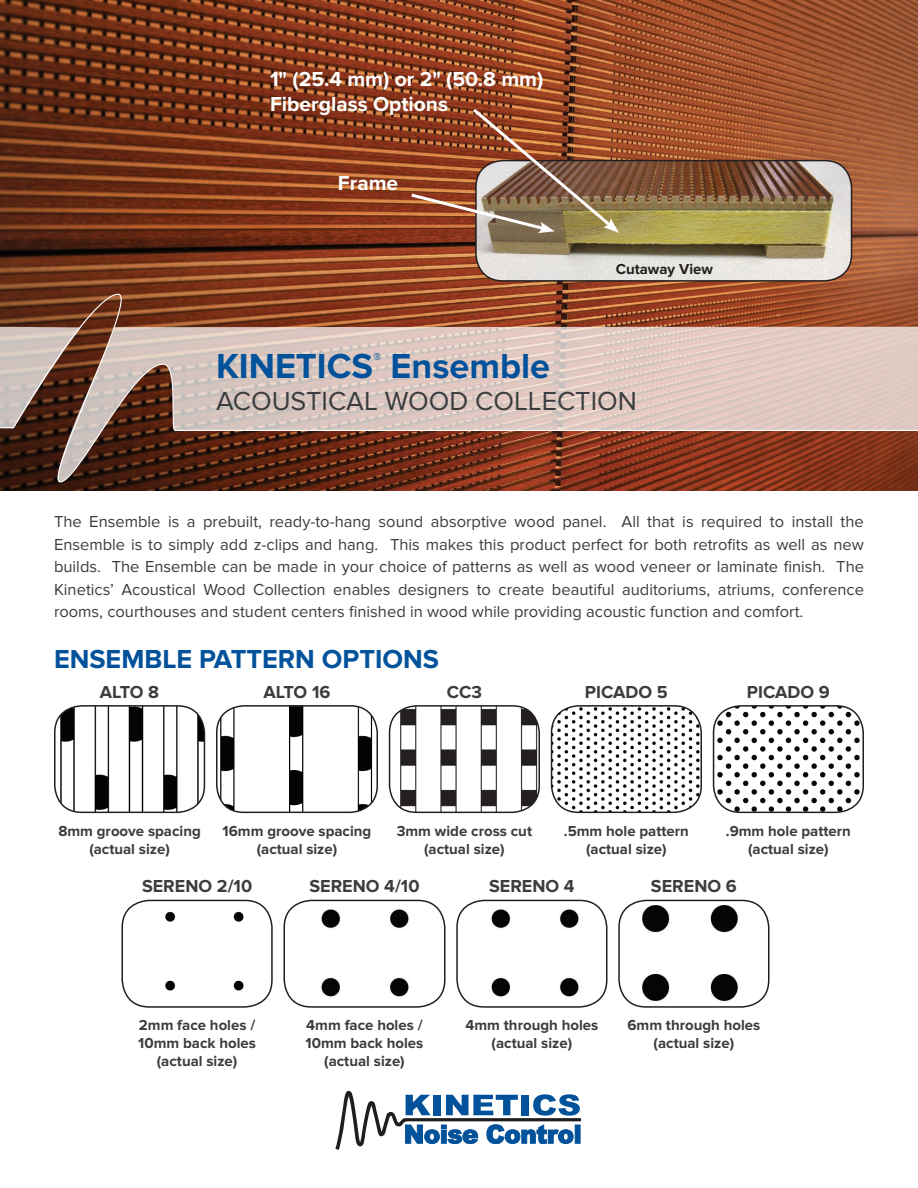
<style>
.page{position:relative;width:918px;height:1188px;background:#fff}
.page>*{position:absolute;margin:0;border:0;box-sizing:border-box;transform-origin:0 0}
.t1{font:700 36px "Proxima Nova";color:#01529a}
.t2{font:27px "Proxima Nova";color:#3b3c3e}
.t3{font:700 27px "Proxima Nova";color:#01529a}
.t4{font:700 21px/25.2px "Proxima Nova";color:#fff}
.t5{font:700 18px "Proxima Nova";color:#3b3c3e}
.t6{font:16.5px/22.5px "Proxima Nova";color:#3b3c3e;text-align:justify}
.t7{font:700 15px "Proxima Nova";color:#3b3c3e}
.t8{font:700 15px "Proxima Nova";color:#231f20}
</style>
<div class="page">
<img style="left:55px;top:706px;width:149px;height:106px">
<div style="left:54px;top:705px;width:151px;height:108px;border:2px solid #231f20;border-radius:27px"></div>
<img style="left:217px;top:706px;width:160px;height:106px">
<div style="left:216px;top:705px;width:162px;height:108px;border:2px solid #231f20;border-radius:27px"></div>
<img style="left:552px;top:706px;width:149px;height:106px">
<div style="left:551px;top:705px;width:151px;height:108px;border:2px solid #231f20;border-radius:27px"></div>
<img style="left:714px;top:706px;width:149px;height:106px">
<div style="left:713px;top:705px;width:151px;height:108px;border:2px solid #231f20;border-radius:27px"></div>
<img style="left:390px;top:706px;width:149px;height:106px">
<div style="left:389px;top:705px;width:151px;height:108px;border:2px solid #231f20;border-radius:27px"></div>
<img style="left:122px;top:908px;width:150px;height:99px">
<div style="left:122px;top:900px;width:151px;height:108px;border:2px solid #231f20;border-radius:27px"></div>
<img style="left:284px;top:906px;width:160px;height:101px">
<div style="left:284px;top:900px;width:162px;height:108px;border:2px solid #231f20;border-radius:27px"></div>
<img style="left:642px;top:905px;width:126px;height:100px">
<div style="left:618px;top:900px;width:152px;height:108px;border:2px solid #231f20;border-radius:27px"></div>
<img style="left:457px;top:906px;width:150px;height:101px">
<div style="left:456px;top:900px;width:151px;height:108px;border:2px solid #231f20;border-radius:27px"></div>
<img style="left:0;top:0;width:918px;height:490px">
<svg style="left:335px;top:1091px;width:246px;height:59px"></svg>
<svg style="left:575px;top:1125px;width:5px;height:19px"></svg>
<svg style="left:0;top:294px;width:918px;height:192px;background:#a97e6f"></svg>
<img style="left:476px;top:161px;width:376px;height:120px">
<div style="left:475px;top:160px;width:377px;height:122px;border:2px solid #231f20;border-radius:27px"></div>
<img style="left:408px;top:106px;width:211px;height:127px">
<p class="t4" style="left:270px;top:67px;width:275px">1" (25.4 mm) or 2" (50.8 mm)<br>Fiberglass Options</p>
<p class="t4" style="left:338px;top:171px;width:62px">Frame</p>
<p class="t8" style="left:616px;top:260px;width:99px">Cutaway View</p>
<p class="t1" style="left:216px;top:345px;width:336px">KINETICS<sup>®</sup> Ensemble</p>
<p class="t2" style="left:216px;top:386px;width:422px">ACOUSTICAL WOOD COLLECTION</p>
<p class="t6" style="left:54px;top:511px;width:812px">The Ensemble is a prebuilt, ready-to-hang sound absorptive wood panel. All that is required to install the Ensemble is to simply add z-clips and hang. This makes this product perfect for both retrofits as well as new builds. The Ensemble can be made in your choice of patterns as well as wood veneer or laminate finish. The Kinetics’ Acoustical Wood Collection enables designers to create beautiful auditoriums, atriums, conference rooms, courthouses and student centers finished in wood while providing acoustic function and comfort.</p>
<p class="t3" style="left:54px;top:643px;width:386px">ENSEMBLE PATTERN OPTIONS</p>
<p class="t5" style="left:100px;top:681px;width:61px">ALTO 8</p>
<p class="t5" style="left:264px;top:681px;width:68px">ALTO 16</p>
<p class="t5" style="left:447px;top:681px;width:37px">CC3</p>
<p class="t5" style="left:585px;top:681px;width:84px">PICADO 5</p>
<p class="t5" style="left:747px;top:681px;width:84px">PICADO 9</p>
<p class="t7" style="left:58px;top:822px;width:144px">8mm groove spacing</p>
<p class="t7" style="left:89px;top:840px;width:82px">(actual size)</p>
<p class="t7" style="left:223px;top:822px;width:150px">16mm groove spacing</p>
<p class="t7" style="left:257px;top:840px;width:82px">(actual size)</p>
<p class="t7" style="left:397px;top:822px;width:137px">3mm wide cross cut</p>
<p class="t7" style="left:424px;top:840px;width:82px">(actual size)</p>
<p class="t7" style="left:564px;top:822px;width:127px">.5mm hole pattern</p>
<p class="t7" style="left:586px;top:840px;width:82px">(actual size)</p>
<p class="t7" style="left:726px;top:822px;width:127px">.9mm hole pattern</p>
<p class="t7" style="left:748px;top:840px;width:82px">(actual size)</p>
<p class="t5" style="left:142px;top:876px;width:112px">SERENO 2/10</p>
<p class="t5" style="left:309px;top:876px;width:112px">SERENO 4/10</p>
<p class="t5" style="left:489px;top:876px;width:87px">SERENO 4</p>
<p class="t5" style="left:651px;top:876px;width:87px">SERENO 6</p>
<p class="t7" style="left:139px;top:1017px;width:118px">2mm face holes /</p>
<p class="t7" style="left:138px;top:1035px;width:119px">10mm back holes</p>
<p class="t7" style="left:157px;top:1053px;width:82px">(actual size)</p>
<p class="t7" style="left:306px;top:1017px;width:118px">4mm face holes /</p>
<p class="t7" style="left:306px;top:1035px;width:119px">10mm back holes</p>
<p class="t7" style="left:324px;top:1053px;width:82px">(actual size)</p>
<p class="t7" style="left:466px;top:1017px;width:134px">4mm through holes</p>
<p class="t7" style="left:492px;top:1035px;width:82px">(actual size)</p>
<p class="t7" style="left:627px;top:1017px;width:134px">6mm through holes</p>
<p class="t7" style="left:654px;top:1035px;width:82px">(actual size)</p>
</div>
